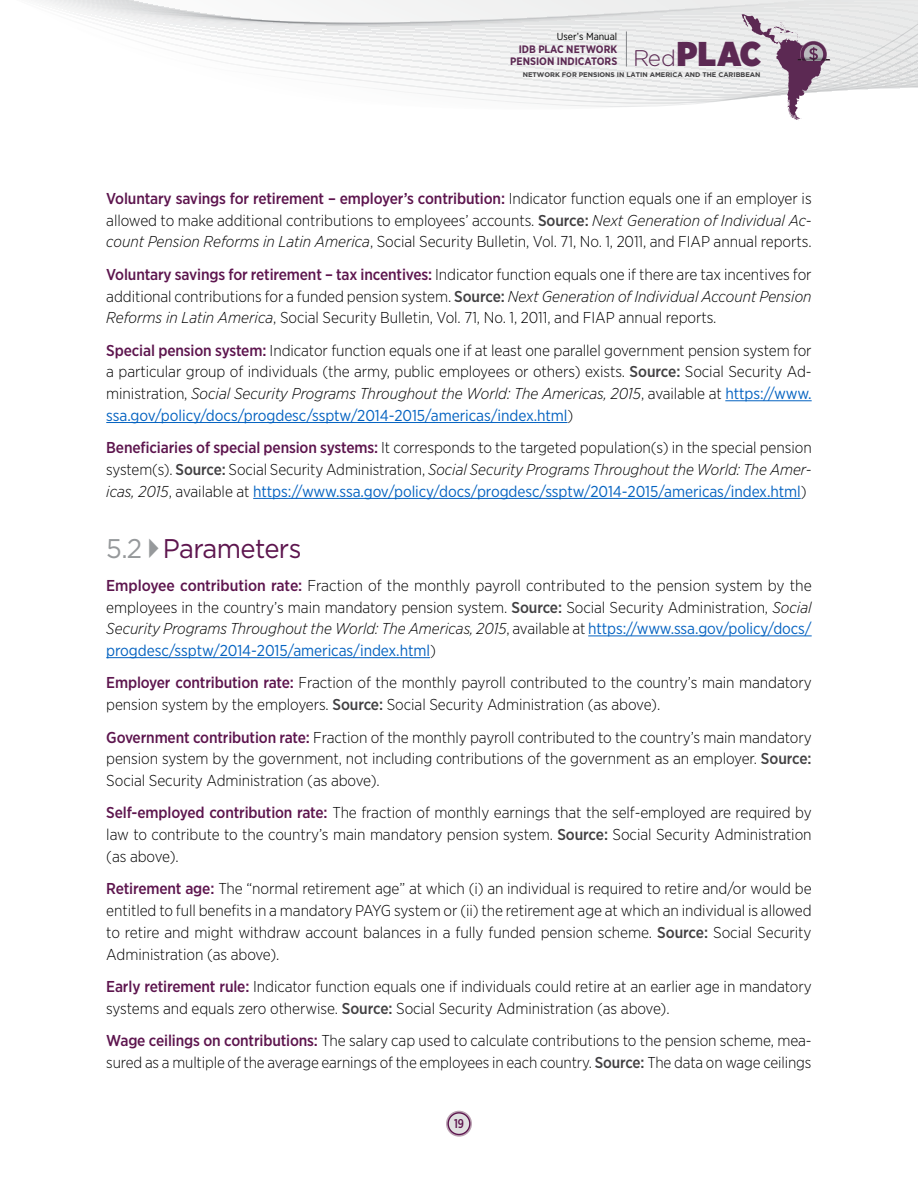
<style>
.page{position:relative;width:918px;height:1188px;background:#fff}
.page>*{position:absolute;margin:0;border:0;box-sizing:border-box;transform-origin:0 0}
.t1{font:900 34.35px "Gotham Narrow";color:#5c2953}
.t2{font:27px "Gotham";letter-spacing:-.025em;color:#5d154e;scale:.95 1}
.t3{font:300 15.75px/21.8px "Gotham Narrow";letter-spacing:-.005em;color:#000;text-align:justify}
.t4{font:500 12.75px "Gotham X Narrow";color:#5d154e}
.t5{font:700 10.8px/12.5px "Gotham Narrow";color:#5c2953;text-align:right}
.t6{font:10.2px "Gotham Narrow";color:#000}
.t7{font:700 6.75px "Gotham";letter-spacing:-.005em;color:#414042}
.s1{font-family:"Gotham Rounded";font-weight:300;font-size:22.65px}
.s2{font-weight:500;color:#5d154e}
.s3{font-weight:500;color:#414042}
.s4{font-style:italic}
.s5{font-weight:400;color:#0563c1}
.s6{color:#96999b}
</style>
<div class="page">
<svg style="left:36px;top:0;width:882px;height:107px"></svg>
<svg style="left:742px;top:14px;width:88px;height:106px"></svg>
<hr style="left:626px;top:31px;width:1px;height:36px;background:#838588">
<svg style="left:446px;top:1111px;width:26px;height:26px"></svg>
<div style="left:448px;top:1113px;width:22px;height:21px;background:#e0e0e1;border-radius:50%"></div>
<div style="left:448px;top:1112px;width:22px;height:23px;border:1px solid #5d154e;border-radius:50%"></div>
<hr style="left:725px;top:400px;width:87px;height:1px;background:#0563c1">
<hr style="left:106px;top:422px;width:462px;height:1px;background:#0563c1">
<hr style="left:253px;top:498px;width:548px;height:1px;background:#0563c1">
<hr style="left:588px;top:636px;width:224px;height:1px;background:#0563c1">
<hr style="left:106px;top:657px;width:324px;height:1px;background:#0563c1">
<p class="t6" style="left:557px;top:30px;width:62px">User’s Manual</p>
<p class="t5" style="left:510px;top:42px;width:108px">IDB PLAC NETWORK<br>PENSION INDICATORS</p>
<p class="t7" style="left:523px;top:70px;width:239px">NETWORK FOR PENSIONS IN LATIN AMERICA AND THE CARIBBEAN</p>
<h1 class="t1" style="left:633px;top:30px;width:129px"><span class="s1">Red</span>PLAC</h1>
<p class="t3" style="left:106px;top:187px;width:707px"><span class="s2">Voluntary savings for retirement – employer’s contribution:</span> Indicator function equals one if an employer is allowed to make additional contributions to employees’ accounts. <span class="s3">Source:</span> <span class="s4">Next Generation of Individual Ac&shy;count Pension Reforms in Latin America</span>, Social Security Bulletin, Vol. 71, No. 1, 2011, and FIAP annual reports.</p>
<p class="t3" style="left:106px;top:263px;width:707px"><span class="s2">Voluntary savings for retirement – tax incentives:</span> Indicator function equals one if there are tax incentives for additional contributions for a funded pension system. <span class="s3">Source:</span> <span class="s4">Next Generation of Individual Account Pension Reforms in Latin America</span>, Social Security Bulletin, Vol. 71, No. 1, 2011, and FIAP annual reports.</p>
<p class="t3" style="left:106px;top:339px;width:707px"><span class="s2">Special pension system:</span> Indicator function equals one if at least one parallel government pension system for a particular group of individuals (the army, public employees or others) exists. <span class="s3">Source:</span> Social Security Ad&shy;ministration, <span class="s4">Social Security Programs Throughout the World: The Americas, 2015</span>, available at <span class="s5">https://www. ssa.gov/policy/docs/progdesc/ssptw/2014-2015/americas/index.html</span>)</p>
<p class="t3" style="left:106px;top:437px;width:707px"><span class="s2">Beneficiaries of special pension systems:</span> It corresponds to the targeted population(s) in the special pension system(s). <span class="s3">Source:</span> Social Security Administration, <span class="s4">Social Security Programs Throughout the World: The Amer&shy;icas, 2015</span>, available at <span class="s5">https://www.ssa.gov/policy/docs/progdesc/ssptw/2014-2015/americas/index.html</span>)</p>
<h2 class="t2" style="left:106px;top:532px;width:207px"><span class="s6">5.2</span> Parameters</h2>
<p class="t3" style="left:106px;top:574px;width:707px"><span class="s2">Employee contribution rate:</span> Fraction of the monthly payroll contributed to the pension system by the employees in the country’s main mandatory pension system. <span class="s3">Source:</span> Social Security Administration, <span class="s4">Social Security Programs Throughout the World: The Americas, 2015</span>, available at <span class="s5">https://www.ssa.gov/policy/docs/ progdesc/ssptw/2014-2015/americas/index.html</span>)</p>
<p class="t3" style="left:106px;top:672px;width:707px"><span class="s2">Employer contribution rate:</span> Fraction of the monthly payroll contributed to the country’s main mandatory pension system by the employers. <span class="s3">Source:</span> Social Security Administration (as above).</p>
<p class="t3" style="left:106px;top:726px;width:707px"><span class="s2">Government contribution rate:</span> Fraction of the monthly payroll contributed to the country’s main mandatory pension system by the government, not including contributions of the government as an employer. <span class="s3">Source:<br></span>Social Security Administration (as above).</p>
<p class="t3" style="left:106px;top:802px;width:707px"><span class="s2">Self-employed contribution rate:</span> The fraction of monthly earnings that the self-employed are required by law to contribute to the country’s main mandatory pension system. <span class="s3">Source:</span> Social Security Administration (as above).</p>
<p class="t3" style="left:106px;top:878px;width:707px"><span class="s2">Retirement age:</span> The “normal retirement age” at which (i) an individual is required to retire and/or would be entitled to full benefits in a mandatory PAYG system or (ii) the retirement age at which an individual is allowed to retire and might withdraw account balances in a fully funded pension scheme. <span class="s3">Source:</span> Social Security Administration (as above).</p>
<p class="t3" style="left:106px;top:975px;width:707px"><span class="s2">Early retirement rule:</span> Indicator function equals one if individuals could retire at an earlier age in mandatory systems and equals zero otherwise. <span class="s3">Source:</span> Social Security Administration (as above).</p>
<p class="t3" style="left:106px;top:1029px;width:707px"><span class="s2">Wage ceilings on contributions:</span> The salary cap used to calculate contributions to the pension scheme, mea&shy;sured as a multiple of the average earnings of the employees in each country. <span class="s3">Source:</span> The data on wage ceilings</p>
<p class="t4" style="left:454px;top:1116px;width:11px">19</p>
</div>
